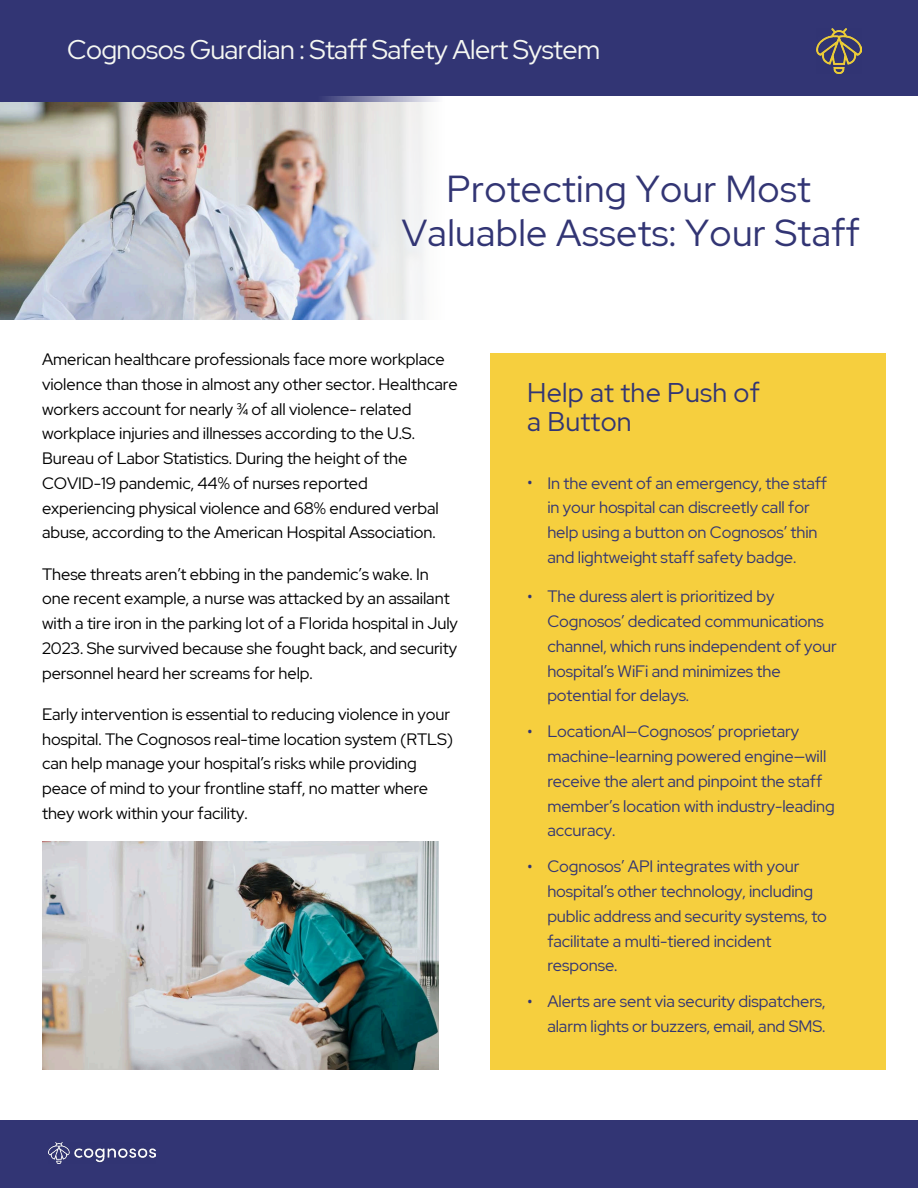
<style>
.page{position:relative;width:918px;height:1188px;background:#fff}
.page>*{position:absolute;margin:0;border:0;box-sizing:border-box;transform-origin:0 0}
.t1{font:37.5px "Red Hat Display";letter-spacing:.01em;color:#323574}
.t2{font:27px "Red Hat Display";letter-spacing:-.02em;color:#f5f7f2}
.t3{font:27px/29.2px "Red Hat Display";letter-spacing:.01em;color:#323574}
.t4{font:16.5px/24.8px "Red Hat Display";letter-spacing:-.005em;color:#000}
.t5{font:16.5px/24.8px "Red Hat Display";letter-spacing:-.005em;color:#323574}
.t6{font:15px "Open Sans";color:#323574}
</style>
<div class="page">
<img style="left:0;top:102px;width:318px;height:218px">
<div style="left:0;top:0;width:918px;height:102px;background:#323574"></div>
<img style="left:817px;top:28px;width:45px;height:45px">
<div style="left:490px;top:353px;width:395px;height:717px;background:#f6cf3e"></div>
<img style="left:318px;top:97px;width:600px;height:223px">
<img style="left:42px;top:842px;width:396px;height:227px">
<div style="left:0;top:1120px;width:918px;height:68px;background:#323574"></div>
<img style="left:49px;top:1142px;width:106px;height:21px">
<h1 class="t2" style="left:67px;top:32px;width:535px">Cognosos Guardian : Staff Safety Alert System</h1>
<p class="t1" style="left:446px;top:164px;width:366px">Protecting Your Most</p>
<p class="t1" style="left:402px;top:208px;width:460px">Valuable Assets: Your Staff</p>
<p class="t4" style="left:42px;top:347px;width:417px">American healthcare professionals face more workplace violence than those in almost any other sector. Healthcare workers account for nearly ¾ of all violence- related workplace injuries and illnesses according to the U.S.<br>Bureau of Labor Statistics. During the height of the COVID-19 pandemic, 44% of nurses reported experiencing physical violence and 68% endured verbal abuse, according to the American Hospital Association.</p>
<p class="t4" style="left:42px;top:561px;width:417px">These threats aren’t ebbing in the pandemic’s wake. In one recent example, a nurse was attacked by an assailant with a tire iron in the parking lot of a Florida hospital in July 2023. She survived because she fought back, and security personnel heard her screams for help.</p>
<h2 class="t4" style="left:42px;top:702px;width:413px">Early intervention is essential to reducing violence in your hospital. The Cognosos real-time location system (RTLS) can help manage your hospital’s risks while providing peace of mind to your frontline staff, no matter where they work within your facility.</h2>
<p class="t3" style="left:527px;top:378px;width:234px">Help at the Push of a Button</p>
<p class="t6" style="left:527px;top:472px;width:7px">•</p>
<p class="t6" style="left:527px;top:586px;width:7px">•</p>
<p class="t6" style="left:527px;top:721px;width:7px">•</p>
<p class="t6" style="left:527px;top:856px;width:7px">•</p>
<p class="t6" style="left:527px;top:991px;width:7px">•</p>
<p class="t5" style="left:547px;top:470px;width:281px">In the event of an emergency, the staff in your hospital can discreetly call for help using a button on Cognosos’ thin and lightweight staff safety badge.</p>
<p class="t5" style="left:547px;top:584px;width:291px">The duress alert is prioritized by Cognosos’ dedicated communications channel, which runs independent of your hospital’s WiFi and minimizes the potential for delays.</p>
<p class="t5" style="left:547px;top:719px;width:289px">LocationAI—Cognosos’ proprietary machine-learning powered engine—will receive the alert and pinpoint the staff member’s location with industry-leading accuracy.</p>
<p class="t5" style="left:547px;top:854px;width:281px">Cognosos’ API integrates with your hospital’s other technology, including public address and security systems, to facilitate a multi-tiered incident response.</p>
<p class="t5" style="left:547px;top:989px;width:280px">Alerts are sent via security dispatchers, alarm lights or buzzers, email, and SMS.</p>
</div>
